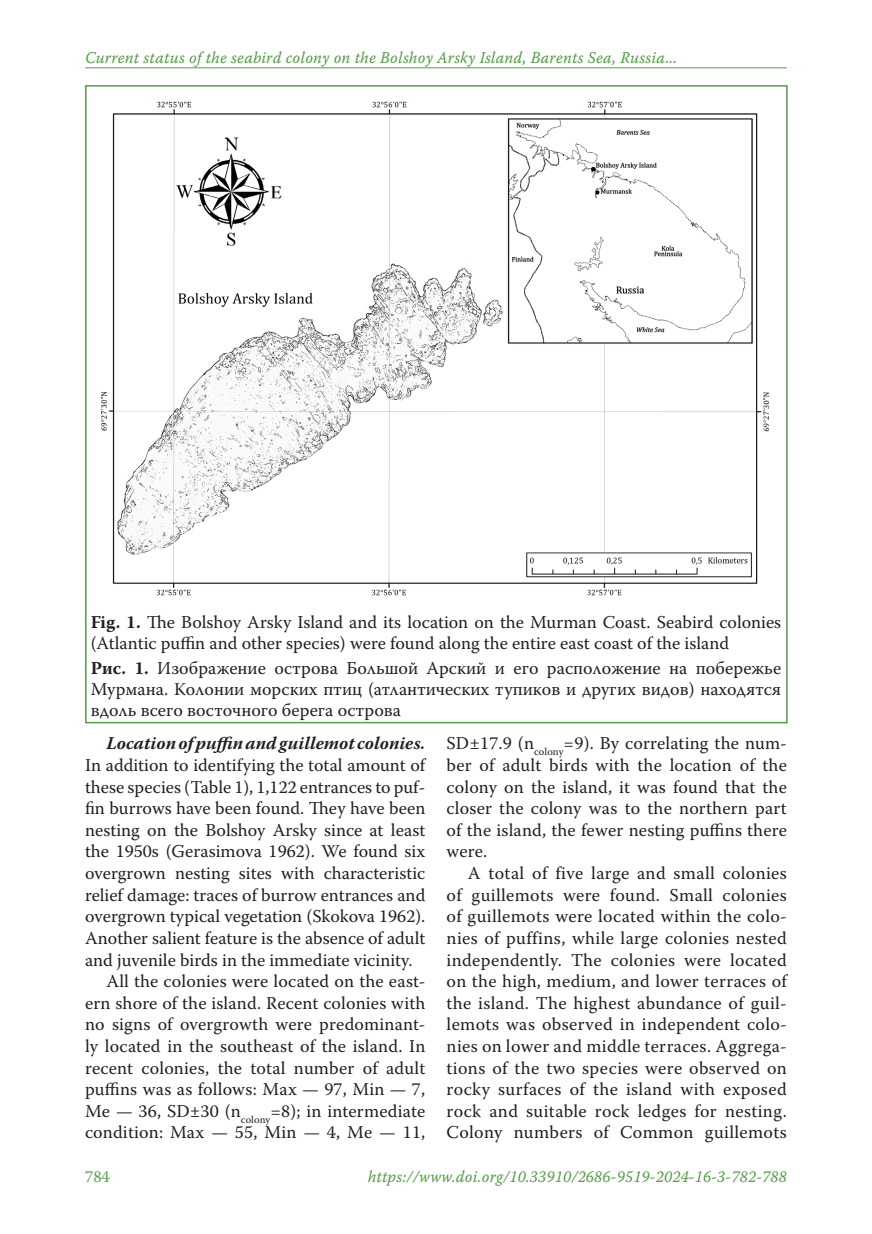
<style>
.page{position:relative;width:872px;height:1234px;background:#fff}
.page>*{position:absolute;margin:0;border:0;box-sizing:border-box;transform-origin:0 0}
.t1{font:18px/21.6px "Warnock Pro";letter-spacing:.005em;color:#231f20;text-align:justify}
.colon_right{font:16.5px "Warnock Pro It Capt";letter-spacing:.01em;color:#559d49;scale:.95 1}
.t2{font:16.5px "Warnock Pro";color:#559d49}
.s1{font-weight:700}
.s2{font-weight:700;font-style:italic}
</style>
<div class="page">
<img style="left:100px;top:101px;width:670px;height:495px">
<hr style="left:85px;top:67px;width:702px;height:1px;background:#559d49">
<p class="colon_right" style="left:85px;top:48px;width:624px">Current status of the seabird colony on the Bolshoy Arsky Island, Barents Sea, Russia...</p>
<p class="t1" style="left:91px;top:611px;width:692px;line-height:21px"><span class="s1">Fig. 1.</span> The Bolshoy Arsky Island and its location on the Murman Coast. Seabird colonies (Atlantic puffin and other species) were found along the entire east coast of the island</p>
<p class="t1" style="left:91px;top:657px;width:692px;line-height:21px"><span class="s1">Рис. 1.</span> Изображение острова Большой Арский и его расположение на побережье Мурмана. Колонии морских птиц (атлантических тупиков и других видов) находятся вдоль всего восточного берега острова</p>
<p class="t1" style="left:85px;top:732px;width:342px;text-indent:21px"><span class="s2">Location of puffin and guillemot colonies.<br></span>In addition to identifying the total amount of these species (Table 1), 1,122 entrances to puf&shy;fin burrows have been found. They have been nesting on the Bolshoy Arsky since at least the 1950s (Gerasimova 1962). We found six overgrown nesting sites with characteristic relief damage: traces of burrow entrances and overgrown typical vegetation (Skokova 1962).<br>Another salient feature is the absence of adult and juvenile birds in the immediate vicinity.</p>
<p class="t1" style="left:85px;top:969px;width:342px;text-indent:21px">All the colonies were located on the east&shy;ern shore of the island. Recent colonies with no signs of overgrowth were predominant&shy;ly located in the southeast of the island. In recent colonies, the total number of adult puffins was as follows: Max — 97, Min — 7, Me — 36, SD±30 (n<sub>colony</sub>=8); in intermediate condition: Max — 55, Min — 4, Me — 11,</p>
<p class="t1" style="left:446px;top:732px;width:342px">SD±17.9 (n<sub>colony</sub>=9). By correlating the num&shy;ber of adult birds with the location of the colony on the island, it was found that the closer the colony was to the northern part of the island, the fewer nesting puffins there were.</p>
<p class="t1" style="left:446px;top:861px;width:342px;text-indent:21px">A total of five large and small colonies of guillemots were found. Small colonies of guillemots were located within the colo&shy;nies of puffins, while large colonies nested independently. The colonies were located on the high, medium, and lower terraces of the island. The highest abundance of guil&shy;lemots was observed in independent colo&shy;nies on lower and middle terraces. Aggrega&shy;tions of the two species were observed on rocky surfaces of the island with exposed rock and suitable rock ledges for nesting.<br>Colony numbers of Common guillemots</p>
<p class="t2" style="left:85px;top:1166px;width:26px">784</p>
<p class="colon_right" style="left:368px;top:1166px;width:443px">https://www.doi.org/10.33910/2686-9519-2024-16-3-782-788</p>
</div>
